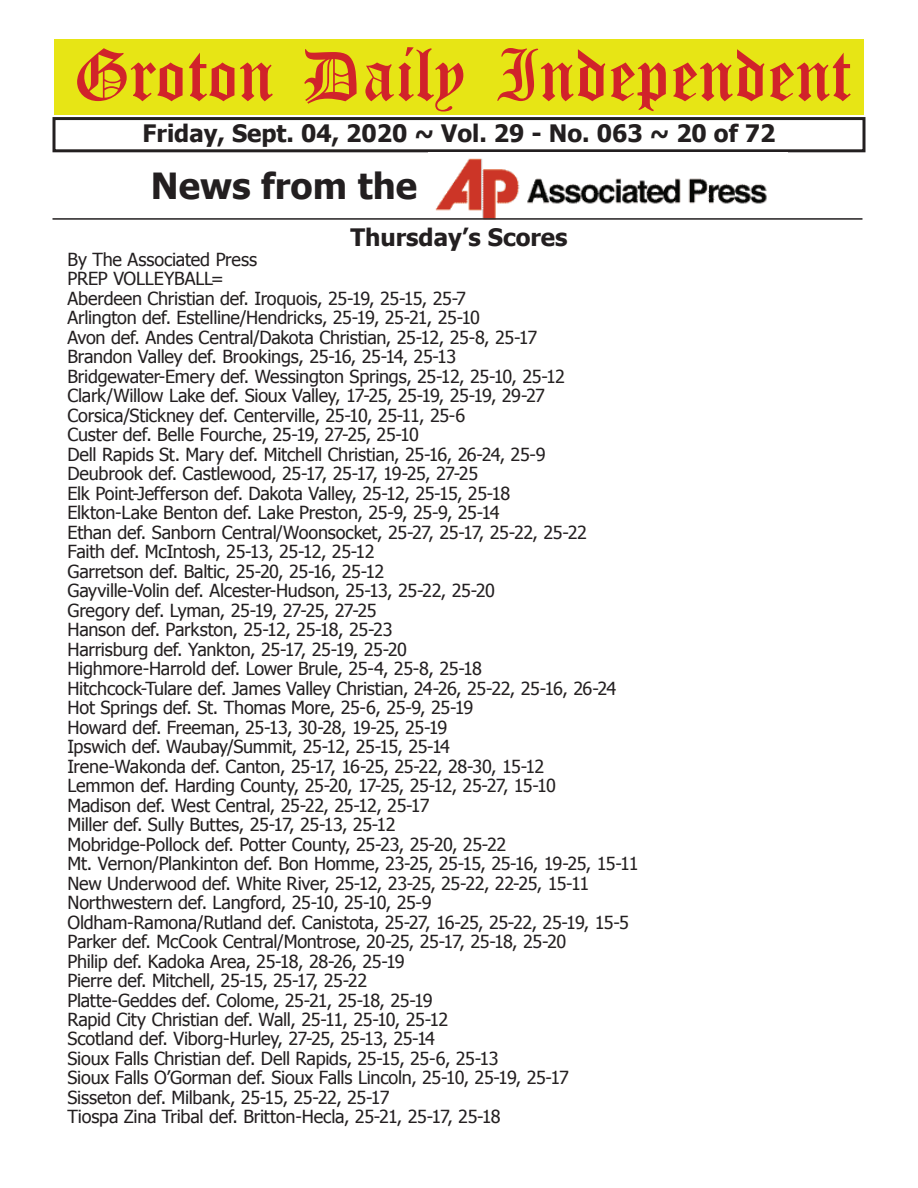
<style>
.page{position:relative;width:918px;height:1188px;background:#fff}
.page>*{position:absolute;margin:0;border:0;box-sizing:border-box;transform-origin:0 0}
.t1{font:54px "Old English Five";color:#d1232a}
.t2{font:700 36px "Tahoma";color:#231f20}
.t3{font:700 24px "Tahoma";color:#231f20}
.t4{font:18px/19.5px "Tahoma";letter-spacing:-.015em;color:#231f20}
</style>
<div class="page">
<div style="left:52px;top:117px;width:814px;height:35px;border:3px solid #231f20"></div>
<div style="left:54px;top:40px;width:810px;height:75px;background:#e7e515"></div>
<img style="left:435px;top:158px;width:332px;height:60px">
<hr style="left:52px;top:218px;width:810px;height:2px;background:#231f20">
<h1 class="t1" style="left:73px;top:50px;width:779px">Groton Daily Independent</h1>
<h3 class="t3" style="left:143px;top:116px;width:634px">Friday, Sept. 04, 2020 ~ Vol. 29 - No. 063 ~ 20 of 72</h3>
<h2 class="t2" style="left:151px;top:161px;width:268px">News from the</h2>
<h3 class="t3" style="left:350px;top:221px;width:219px">Thursday’s Scores</h3>
<p class="t4" style="left:68px;top:249px;width:573px">By The Associated Press<br>PREP VOLLEYBALL=<br>Aberdeen Christian def. Iroquois, 25-19, 25-15, 25-7<br>Arlington def. Estelline/Hendricks, 25-19, 25-21, 25-10<br>Avon def. Andes Central/Dakota Christian, 25-12, 25-8, 25-17<br>Brandon Valley def. Brookings, 25-16, 25-14, 25-13<br>Bridgewater-Emery def. Wessington Springs, 25-12, 25-10, 25-12<br>Clark/Willow Lake def. Sioux Valley, 17-25, 25-19, 25-19, 29-27<br>Corsica/Stickney def. Centerville, 25-10, 25-11, 25-6<br>Custer def. Belle Fourche, 25-19, 27-25, 25-10<br>Dell Rapids St. Mary def. Mitchell Christian, 25-16, 26-24, 25-9<br>Deubrook def. Castlewood, 25-17, 25-17, 19-25, 27-25<br>Elk Point-Jefferson def. Dakota Valley, 25-12, 25-15, 25-18<br>Elkton-Lake Benton def. Lake Preston, 25-9, 25-9, 25-14<br>Ethan def. Sanborn Central/Woonsocket, 25-27, 25-17, 25-22, 25-22<br>Faith def. McIntosh, 25-13, 25-12, 25-12<br>Garretson def. Baltic, 25-20, 25-16, 25-12<br>Gayville-Volin def. Alcester-Hudson, 25-13, 25-22, 25-20<br>Gregory def. Lyman, 25-19, 27-25, 27-25<br>Hanson def. Parkston, 25-12, 25-18, 25-23<br>Harrisburg def. Yankton, 25-17, 25-19, 25-20<br>Highmore-Harrold def. Lower Brule, 25-4, 25-8, 25-18<br>Hitchcock-Tulare def. James Valley Christian, 24-26, 25-22, 25-16, 26-24<br>Hot Springs def. St. Thomas More, 25-6, 25-9, 25-19<br>Howard def. Freeman, 25-13, 30-28, 19-25, 25-19<br>Ipswich def. Waubay/Summit, 25-12, 25-15, 25-14<br>Irene-Wakonda def. Canton, 25-17, 16-25, 25-22, 28-30, 15-12<br>Lemmon def. Harding County, 25-20, 17-25, 25-12, 25-27, 15-10<br>Madison def. West Central, 25-22, 25-12, 25-17<br>Miller def. Sully Buttes, 25-17, 25-13, 25-12<br>Mobridge-Pollock def. Potter County, 25-23, 25-20, 25-22<br>Mt. Vernon/Plankinton def. Bon Homme, 23-25, 25-15, 25-16, 19-25, 15-11<br>New Underwood def. White River, 25-12, 23-25, 25-22, 22-25, 15-11<br>Northwestern def. Langford, 25-10, 25-10, 25-9<br>Oldham-Ramona/Rutland def. Canistota, 25-27, 16-25, 25-22, 25-19, 15-5<br>Parker def. McCook Central/Montrose, 20-25, 25-17, 25-18, 25-20<br>Philip def. Kadoka Area, 25-18, 28-26, 25-19<br>Pierre def. Mitchell, 25-15, 25-17, 25-22<br>Platte-Geddes def. Colome, 25-21, 25-18, 25-19<br>Rapid City Christian def. Wall, 25-11, 25-10, 25-12<br>Scotland def. Viborg-Hurley, 27-25, 25-13, 25-14<br>Sioux Falls Christian def. Dell Rapids, 25-15, 25-6, 25-13<br>Sioux Falls O’Gorman def. Sioux Falls Lincoln, 25-10, 25-19, 25-17<br>Sisseton def. Milbank, 25-15, 25-22, 25-17<br>Tiospa Zina Tribal def. Britton-Hecla, 25-21, 25-17, 25-18</p>
</div>
